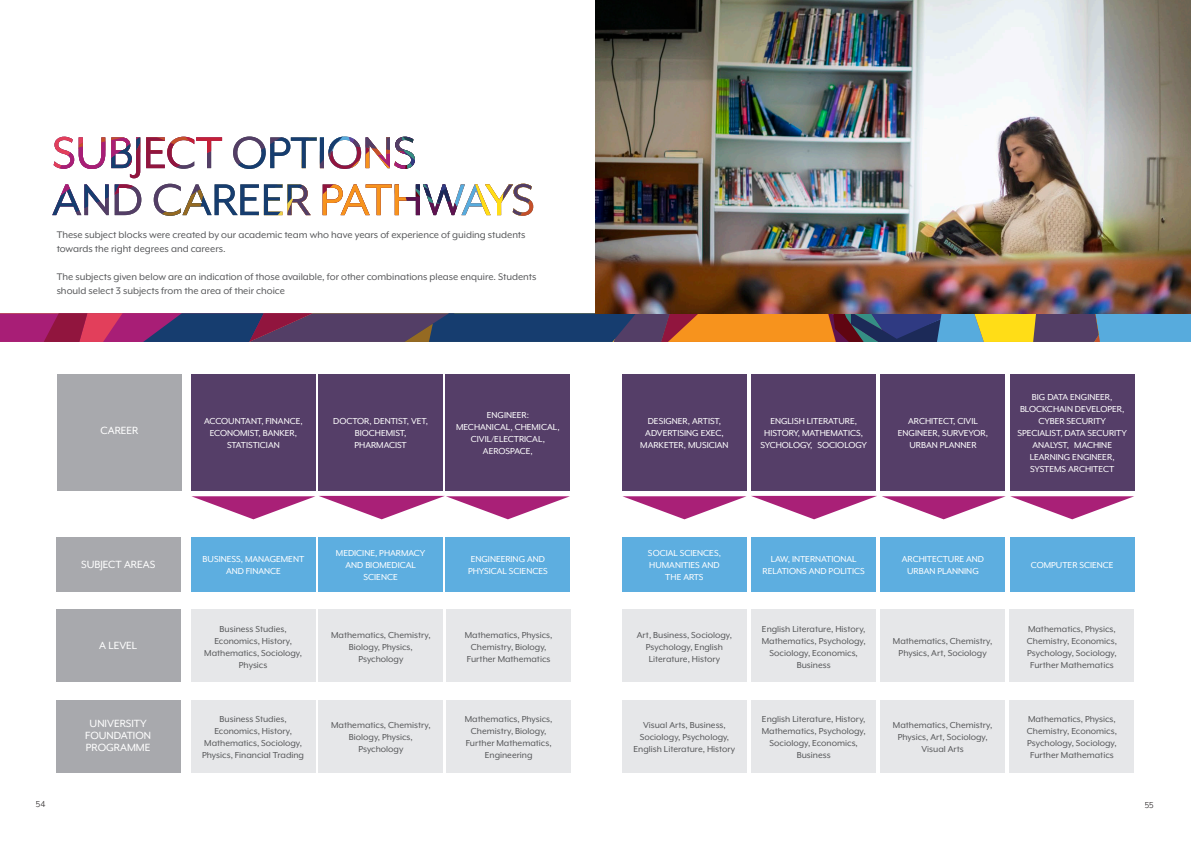
<style>
.page{position:relative;width:1191px;height:842px;background:#fff}
.page>*{position:absolute;margin:0;border:0;box-sizing:border-box;transform-origin:0 0}
.t1{font:12px/12px "Mr Eaves XL Mod OT";letter-spacing:.07em;color:#fff;text-align:center}
._02a_Lead_Para{font:11px/14px "Mr Eaves XL Mod OT";color:#57585a}
.t2{font:10px/12px "Mr Eaves XL Mod OT";color:#57585a;text-align:center}
.t3{font:10px/12px "Mr Eaves XL Mod OT";letter-spacing:.07em;color:#fff;text-align:center}
.t4{font:10px/12px "Mr Eaves XL Mod OT";letter-spacing:.015em;color:#fff;text-align:center}
.t5{font:10px/12px "Mr Eaves XL Mod OT";letter-spacing:.09em;color:#fff;text-align:center}
.t6{font:10px "Mr Eaves XL Mod OT";color:#231f20}
</style>
<div class="page">
<div style="left:191px;top:374px;width:124px;height:116px;background:#553e68"></div>
<div style="left:319px;top:374px;width:124px;height:116px;background:#553e68"></div>
<div style="left:446px;top:374px;width:124px;height:116px;background:#553e68"></div>
<div style="left:622px;top:374px;width:124px;height:116px;background:#553e68"></div>
<div style="left:751px;top:374px;width:124px;height:116px;background:#553e68"></div>
<div style="left:881px;top:374px;width:124px;height:116px;background:#553e68"></div>
<div style="left:1010px;top:374px;width:124px;height:116px;background:#553e68"></div>
<div style="left:191px;top:537px;width:124px;height:54px;background:#5daee0"></div>
<div style="left:191px;top:609px;width:124px;height:73px;background:#e6e7e9"></div>
<div style="left:191px;top:700px;width:124px;height:72px;background:#e6e7e9"></div>
<div style="left:318px;top:537px;width:125px;height:54px;background:#5daee0"></div>
<div style="left:318px;top:609px;width:125px;height:73px;background:#e6e7e9"></div>
<div style="left:318px;top:700px;width:125px;height:72px;background:#e6e7e9"></div>
<div style="left:446px;top:537px;width:124px;height:54px;background:#5daee0"></div>
<div style="left:446px;top:609px;width:125px;height:73px;background:#e6e7e9"></div>
<div style="left:446px;top:700px;width:125px;height:72px;background:#e6e7e9"></div>
<div style="left:622px;top:609px;width:125px;height:73px;background:#e6e7e9"></div>
<div style="left:622px;top:700px;width:125px;height:72px;background:#e6e7e9"></div>
<div style="left:751px;top:609px;width:125px;height:73px;background:#e6e7e9"></div>
<div style="left:751px;top:700px;width:125px;height:72px;background:#e6e7e9"></div>
<div style="left:880px;top:609px;width:125px;height:73px;background:#e6e7e9"></div>
<div style="left:880px;top:700px;width:125px;height:72px;background:#e6e7e9"></div>
<div style="left:1009px;top:609px;width:125px;height:73px;background:#e6e7e9"></div>
<div style="left:1009px;top:700px;width:125px;height:72px;background:#e6e7e9"></div>
<div style="left:622px;top:537px;width:124px;height:54px;background:#5daee0"></div>
<div style="left:751px;top:537px;width:124px;height:54px;background:#5daee0"></div>
<div style="left:881px;top:537px;width:124px;height:54px;background:#5daee0"></div>
<div style="left:1010px;top:537px;width:124px;height:54px;background:#5daee0"></div>
<div style="left:57px;top:374px;width:124px;height:116px;background:#a8a9ad"></div>
<div style="left:56px;top:537px;width:124px;height:54px;background:#a8a9ad"></div>
<div style="left:56px;top:610px;width:124px;height:72px;background:#a8a9ad"></div>
<div style="left:56px;top:700px;width:124px;height:72px;background:#a8a9ad"></div>
<svg style="left:52px;top:136px;width:481px;height:80px"></svg>
<svg style="left:0;top:313px;width:1191px;height:29px;background:#6d5565"></svg>
<svg style="left:191px;top:496px;width:379px;height:23px"></svg>
<svg style="left:622px;top:496px;width:512px;height:23px"></svg>
<img style="left:595px;top:0;width:596px;height:313px">
<p class="_02a_Lead_Para" style="left:57px;top:228px;width:470px">These subject blocks were created by our academic team who have years of experience of guiding students towards the right degrees and careers.</p>
<p class="_02a_Lead_Para" style="left:57px;top:270px;width:481px">The subjects given below are an indication of those available, for other combinations please enquire. Students should select 3 subjects from the area of their choice</p>
<p class="t1" style="left:101px;top:425px;width:38px">CAREER</p>
<p class="t3" style="left:204px;top:415px;width:100px">ACCOUNTANT, FINANCE,<br>ECONOMIST, BANKER,</p>
<p class="t3" style="left:227px;top:439px;width:54px">STATISTICIAN</p>
<p class="t3" style="left:333px;top:415px;width:96px">DOCTOR, DENTIST, VET,<br>BIOCHEMIST,</p>
<p class="t3" style="left:354px;top:439px;width:53px">PHARMACIST</p>
<p class="t3" style="left:456px;top:409px;width:105px">ENGINEER:<br>MECHANICAL, CHEMICAL,<br>CIVIL/ELECTRICAL,<br>AEROSPACE,</p>
<p class="t3" style="left:640px;top:415px;width:90px">DESIGNER, ARTIST,<br>ADVERTISING EXEC,<br>MARKETER, MUSICIAN</p>
<p class="t3" style="left:760px;top:415px;width:107px">ENGLISH LITERATURE,<br>HISTORY, MATHEMATICS,<br>SYCHOLOGY,▪SOCIOLOGY</p>
<p class="t3" style="left:897px;top:415px;width:92px">ARCHITECT, CIVIL<br>ENGINEER, SURVEYOR,<br>URBAN PLANNER</p>
<p class="t4" style="left:1020px;top:391px;width:106px">BIG DATA ENGINEER,<br>BLOCKCHAIN DEVELOPER,</p>
<p class="t3" style="left:1017px;top:415px;width:110px">CYBER SECURITY<br>SPECIALIST, DATA SECURITY<br>ANALYST,▪MACHINE<br>LEARNING ENGINEER,<br>SYSTEMS ARCHITECT</p>
<p class="t1" style="left:81px;top:558px;width:76px">SUBJECT AREAS</p>
<p class="t3" style="left:203px;top:553px;width:102px">BUSINESS, MANAGEMENT<br>AND FINANCE</p>
<p class="t3" style="left:336px;top:547px;width:90px">MEDICINE, PHARMACY<br>AND BIOMEDICAL<br>SCIENCE</p>
<p class="t3" style="left:468px;top:553px;width:81px;text-align:left">ENGINEERING AND<br>PHYSICAL SCIENCES</p>
<p class="t5" style="left:648px;top:547px;width:74px">SOCIAL SCIENCES,<br>HUMANITIES AND<br>THE ARTS</p>
<p class="t3" style="left:762px;top:553px;width:104px">LAW, INTERNATIONAL<br>RELATIONS AND POLITICS</p>
<p class="t3" style="left:902px;top:553px;width:84px">ARCHITECTURE AND<br>URBAN PLANNING</p>
<p class="t3" style="left:1031px;top:559px;width:84px">COMPUTER SCIENCE</p>
<p class="t1" style="left:99px;top:639px;width:39px">A LEVEL</p>
<p class="t2" style="left:204px;top:623px;width:99px">Business Studies,<br>Economics, History,<br>Mathematics, Sociology,<br>Physics</p>
<p class="t2" style="left:331px;top:629px;width:101px">Mathematics, Chemistry,<br>Biology, Physics,<br>Psychology</p>
<p class="t2" style="left:465px;top:629px;width:89px">Mathematics, Physics,<br>Chemistry, Biology,</p>
<p class="t2" style="left:467px;top:653px;width:85px">Further Mathematics</p>
<p class="t2" style="left:637px;top:629px;width:97px">Art, Business, Sociology,<br>Psychology, English<br>Literature, History</p>
<p class="t2" style="left:762px;top:623px;width:105px">English Literature, History,<br>Mathematics, Psychology,<br>Sociology, Economics,<br>Business</p>
<p class="t2" style="left:893px;top:635px;width:101px">Mathematics, Chemistry,<br>Physics, Art, Sociology</p>
<p class="t2" style="left:1027px;top:623px;width:92px;text-align:left">Mathematics, Physics,<br>Chemistry, Economics,</p>
<p class="t2" style="left:1027px;top:647px;width:91px">Psychology, Sociology,</p>
<p class="t2" style="left:1030px;top:659px;width:85px">Further Mathematics</p>
<p class="t1" style="left:85px;top:718px;width:67px">UNIVERSITY<br>FOUNDATION<br>PROGRAMME</p>
<p class="t2" style="left:214px;top:713px;width:79px">Business Studies,<br>Economics, History,</p>
<p class="t2" style="left:202px;top:737px;width:103px;text-align:left">Mathematics, Sociology,<br>Physics, Financial Trading</p>
<p class="t2" style="left:331px;top:719px;width:101px">Mathematics, Chemistry,<br>Biology, Physics,<br>Psychology</p>
<p class="t2" style="left:465px;top:713px;width:89px">Mathematics, Physics,<br>Chemistry, Biology,</p>
<p class="t2" style="left:466px;top:737px;width:87px">Further Mathematics,<br>Engineering</p>
<p class="t2" style="left:633px;top:719px;width:103px">Visual Arts, Business,<br>Sociology, Psychology,<br>English Literature, History</p>
<p class="t2" style="left:762px;top:713px;width:105px">English Literature, History,<br>Mathematics, Psychology,<br>Sociology, Economics,<br>Business</p>
<p class="t2" style="left:893px;top:719px;width:101px">Mathematics, Chemistry,<br>Physics, Art, Sociology,<br>Visual Arts</p>
<p class="t2" style="left:1027px;top:713px;width:92px;text-align:left">Mathematics, Physics,<br>Chemistry, Economics,</p>
<p class="t2" style="left:1027px;top:737px;width:91px">Psychology, Sociology,</p>
<p class="t2" style="left:1030px;top:749px;width:85px">Further Mathematics</p>
<p class="t6" style="left:36px;top:799px;width:11px">54</p>
<p class="t6" style="left:1144px;top:799px;width:10px">55</p>
</div>
